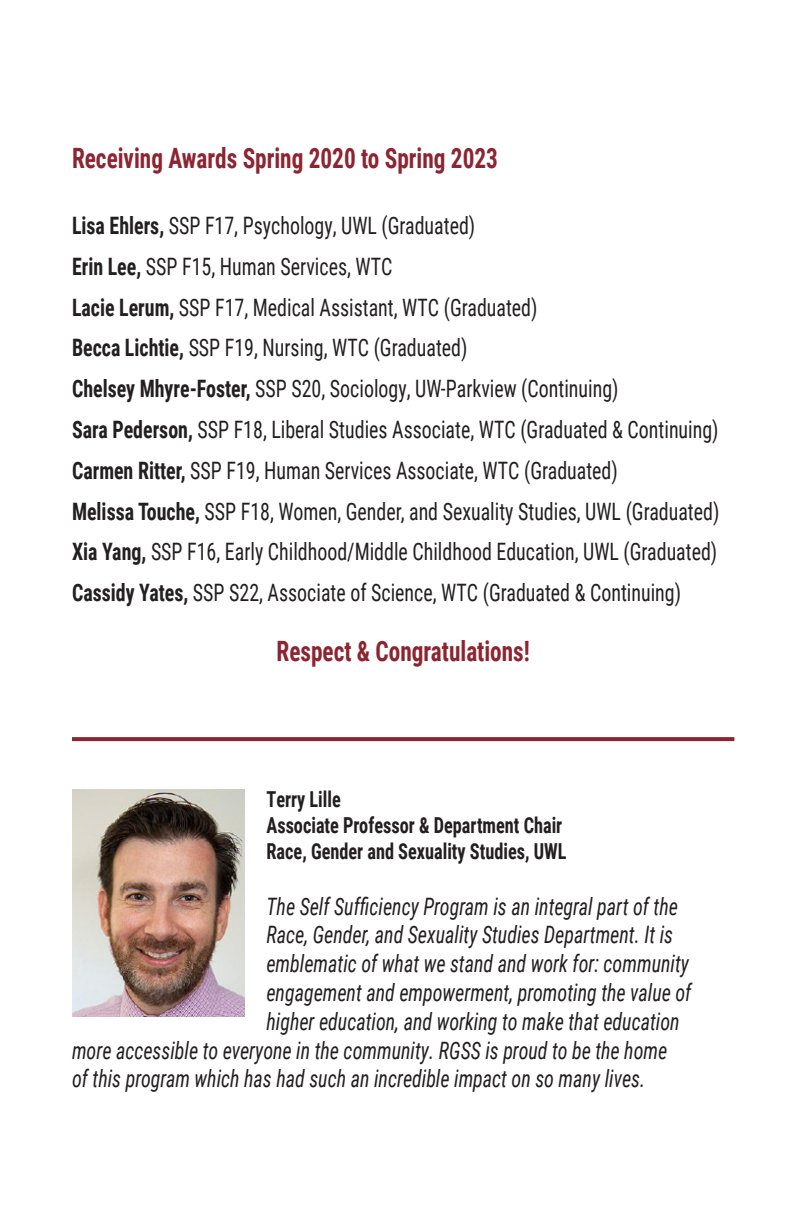
<style>
.page{position:relative;width:792px;height:1224px;background:#fff}
.page>*{position:absolute;margin:0;border:0;box-sizing:border-box;transform-origin:0 0}
.t1{font:700 28px "Roboto Condensed";color:#8d2431;scale:.83 1}
.t2{font:24px "Roboto Condensed";color:#231f20;scale:.83 1}
.t3{font:italic 24px "Roboto Condensed";color:#231f20;scale:.83 1}
.t4{font:700 22px/26.4px "Roboto Condensed";color:#231f20;scale:.83 1}
.s1{font-weight:700}
</style>
<div class="page">
<img style="left:72px;top:789px;width:172px;height:227px">
<svg style="left:72px;top:737px;width:662px;height:4px;background:#902a36"></svg>
<p class="t1" style="left:72px;top:138px;width:515px">Receiving Awards Spring 2020 to Spring 2023</p>
<p class="t2" style="left:72px;top:209px;width:487px"><span class="s1">Lisa Ehlers,</span> SSP F17, Psychology, UWL (Graduated)</p>
<p class="t2" style="left:72px;top:249px;width:388px"><span class="s1">Erin Lee,</span> SSP F15, Human Services, WTC</p>
<p class="t2" style="left:72px;top:290px;width:562px"><span class="s1">Lacie Lerum,</span> SSP F17, Medical Assistant, WTC (Graduated)</p>
<p class="t2" style="left:72px;top:331px;width:478px"><span class="s1">Becca Lichtie,</span> SSP F19, Nursing, WTC (Graduated)</p>
<p class="t2" style="left:72px;top:372px;width:660px"><span class="s1">Chelsey Mhyre-Foster,</span> SSP S20, Sociology, UW-Parkview (Continuing)</p>
<p class="t2" style="left:72px;top:413px;width:781px"><span class="s1">Sara Pederson,</span> SSP F18, Liberal Studies Associate, WTC (Graduated &amp; Continuing)</p>
<p class="t2" style="left:72px;top:453px;width:659px"><span class="s1">Carmen Ritter,</span> SSP F19, Human Services Associate, WTC (Graduated)</p>
<p class="t2" style="left:72px;top:494px;width:781px"><span class="s1">Melissa Touche,</span> SSP F18, Women, Gender, and Sexuality Studies, UWL (Graduated)</p>
<p class="t2" style="left:72px;top:535px;width:779px"><span class="s1">Xia Yang,</span> SSP F16, Early Childhood/Middle Childhood Education, UWL (Graduated)</p>
<p class="t2" style="left:72px;top:576px;width:735px"><span class="s1">Cassidy Yates,</span> SSP S22, Associate of Science, WTC (Graduated &amp; Continuing)</p>
<p class="t1" style="left:277px;top:632px;width:307px">Respect &amp; Congratulations!</p>
<p class="t4" style="left:266px;top:785px;width:358px">Terry Lille<br>Associate Professor &amp; Department Chair</p>
<p class="t4" style="left:266px;top:838px;width:363px">Race, Gender and Sexuality Studies, UWL</p>
<p class="t3" style="left:266px;top:889px;width:497px">The Self Sufficiency Program is an integral part of the</p>
<p class="t3" style="left:266px;top:918px;width:491px">Race, Gender, and Sexuality Studies Department. It is</p>
<p class="t3" style="left:266px;top:947px;width:511px">emblematic of what we stand and work for: community</p>
<p class="t3" style="left:266px;top:976px;width:514px">engagement and empowerment, promoting the value of</p>
<p class="t3" style="left:266px;top:1004px;width:499px">higher education, and working to make that education</p>
<p class="t3" style="left:72px;top:1033px;width:719px">more accessible to everyone in the community. RGSS is proud to be the home</p>
<p class="t3" style="left:72px;top:1062px;width:692px">of this program which has had such an incredible impact on so many lives.</p>
</div>
